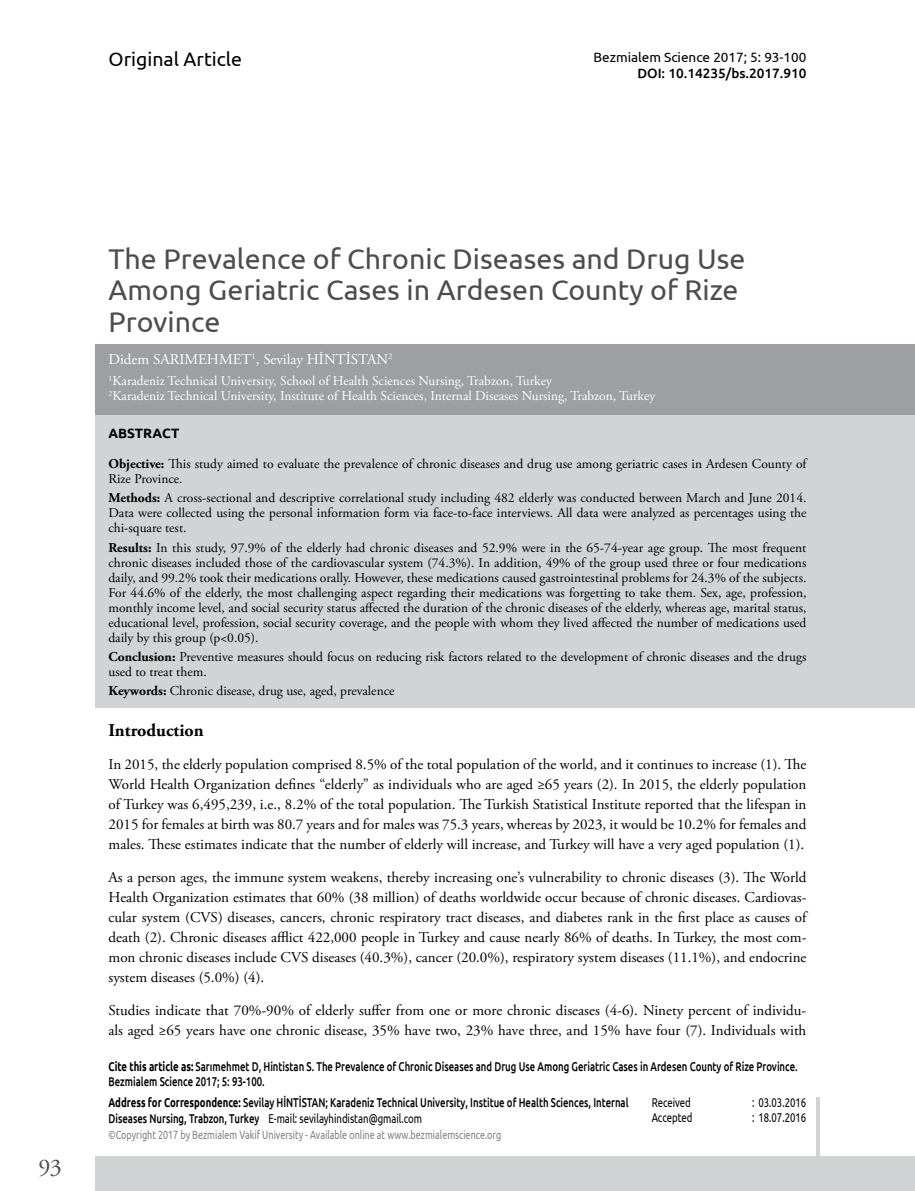
<style>
.page{position:relative;width:915px;height:1191px;background:#fff}
.page>*{position:absolute;margin:0;border:0;box-sizing:border-box;transform-origin:0 0}
.t1{font:28.5px/31.5px "Ubuntu";color:#4d4d4f}
.t2{font:24px "Adobe Garamond Pro";color:#4d4d4f}
.t3{font:19.5px "Ubuntu";color:#000}
.t4{font:700 18px "Adobe Garamond Pro";color:#000}
.t5{font:15px/20.1px "Adobe Garamond Pro";color:#000;text-align:justify}
.t6{font:15px "Adobe Garamond Pro";color:#fff}
.t7{font:13.5px/15px "Adobe Garamond Pro";color:#000}
.t8{font:13.5px/15px "Adobe Garamond Pro";color:#fff}
.t9{font:13.5px "Ubuntu";color:#000}
.t10{font:500 13.5px "Ubuntu";color:#000}
.t11{font:700 13.5px "Ubuntu";color:#000}
.t12{font:500 12.75px/15.3px "Ubuntu";color:#000;scale:.75 1}
.t13{font:12.75px "Ubuntu";color:#000;scale:.75 1}
.t14{font:12px "Ubuntu";color:#808285;scale:.75 1}
.s1{font-weight:700}
.s2{font-weight:400}
</style>
<div class="page">
<div style="left:96px;top:1157px;width:818px;height:34px;background:#d1d3d4"></div>
<svg style="left:815px;top:1097px;width:4px;height:60px"></svg>
<div style="left:96px;top:387px;width:818px;height:321px;background:#d1d3d4"></div>
<div style="left:96px;top:344px;width:818px;height:71px;background:#9d9fa2"></div>
<h3 class="t3" style="left:108px;top:47px;width:135px">Original Article</h3>
<p class="t9" style="left:593px;top:49px;width:214px">Bezmialem Science 2017; 5: 93-100</p>
<p class="t10" style="left:637px;top:65px;width:170px">DOI: 10.14235/bs.2017.910</p>
<h2 class="t2" style="left:38px;top:1152px;width:25px">93</h2>
<h1 class="t1" style="left:108px;top:242px;width:638px">The Prevalence of Chronic Diseases and Drug Use<br>Among Geriatric Cases in Ardesen County of Rize<br>Province</h1>
<p class="t6" style="left:108px;top:350px;width:285px">Didem SARIMEHMET<sup>1</sup>, Sevilay HİNTİSTAN<sup>2</sup></p>
<p class="t8" style="left:108px;top:374px;width:548px"><sup>1</sup>Karadeniz Technical University, School of Health Sciences Nursing, Trabzon, Turkey<br><sup>2</sup>Karadeniz Technical University, Institute of Health Sciences, Internal Diseases Nursing, Trabzon, Turkey</p>
<p class="t11" style="left:108px;top:425px;width:72px">ABSTRACT</p>
<p class="t7" style="left:108px;top:456px;width:699px"><span class="s1">Objective:</span> This study aimed to evaluate the prevalence of chronic diseases and drug use among geriatric cases in Ardesen County of<br>Rize Province.</p>
<p class="t7" style="left:108px;top:491px;width:699px;text-align:justify"><span class="s1">Methods:</span> A cross-sectional and descriptive correlational study including 482 elderly was conducted between March and June 2014.<br>Data were collected using the personal information form via face-to-face interviews. All data were analyzed as percentages using the chi-square test.</p>
<p class="t7" style="left:108px;top:540px;width:699px;text-align:justify"><span class="s1">Results:</span> In this study, 97.9% of the elderly had chronic diseases and 52.9% were in the 65-74-year age group. The most frequent chronic diseases included those of the cardiovascular system (74.3%). In addition, 49% of the group used three or four medications daily, and 99.2% took their medications orally. However, these medications caused gastrointestinal problems for 24.3% of the subjects.<br>For 44.6% of the elderly, the most challenging aspect regarding their medications was forgetting to take them. Sex, age, profession, monthly income level, and social security status affected the duration of the chronic diseases of the elderly, whereas age, marital status, educational level, profession, social security coverage, and the people with whom they lived affected the number of medications used daily by this group (p&lt;0.05).</p>
<p class="t7" style="left:108px;top:649px;width:699px"><span class="s1">Conclusion:</span> Preventive measures should focus on reducing risk factors related to the development of chronic diseases and the drugs used to treat them.</p>
<p class="t7" style="left:108px;top:683px;width:287px"><span class="s1">Keywords:</span> Chronic disease, drug use, aged, prevalence</p>
<h3 class="t4" style="left:108px;top:720px;width:97px">Introduction</h3>
<p class="t5" style="left:108px;top:754px;width:699px">In 2015, the elderly population comprised 8.5% of the total population of the world, and it continues to increase (1). The World Health Organization defines “elderly” as individuals who are aged ≥65 years (2). In 2015, the elderly population of Turkey was 6,495,239, i.e., 8.2% of the total population. The Turkish Statistical Institute reported that the lifespan in 2015 for females at birth was 80.7 years and for males was 75.3 years, whereas by 2023, it would be 10.2% for females and males. These estimates indicate that the number of elderly will increase, and Turkey will have a very aged population (1).</p>
<p class="t5" style="left:108px;top:867px;width:699px">As a person ages, the immune system weakens, thereby increasing one’s vulnerability to chronic diseases (3). The World Health Organization estimates that 60% (38 million) of deaths worldwide occur because of chronic diseases. Cardiovas&shy;cular system (CVS) diseases, cancers, chronic respiratory tract diseases, and diabetes rank in the first place as causes of death (2). Chronic diseases afflict 422,000 people in Turkey and cause nearly 86% of deaths. In Turkey, the most com&shy;mon chronic diseases include CVS diseases (40.3%), cancer (20.0%), respiratory system diseases (11.1%), and endocrine system diseases (5.0%) (4).</p>
<p class="t5" style="left:108px;top:1000px;width:699px">Studies indicate that 70%-90% of elderly suffer from one or more chronic diseases (4-6). Ninety percent of individu&shy;als aged ≥65 years have one chronic disease, 35% have two, 23% have three, and 15% have four (7). Individuals with</p>
<p class="t12" style="left:108px;top:1058px;width:920px"><span class="s1">Cite this article as:</span> Sarımehmet D, Hintistan S. The Prevalence of Chronic Diseases and Drug Use Among Geriatric Cases in Ardesen County of Rize Province.<br>Bezmialem Science 2017; 5: 93-100.</p>
<p class="t12" style="left:108px;top:1094px;width:694px"><span class="s1">Address for Correspondence:</span> Sevilay HİNTİSTAN; Karadeniz Technical University, Institue of Health Sciences, Internal<br>Diseases Nursing, Trabzon, Turkey <span class="s2">E-mail: sevilayhindistan@gmail.com</span></p>
<p class="t14" style="left:108px;top:1127px;width:525px">©Copyright 2017 by Bezmialem Vakif University - Available online at www.bezmialemscience.org</p>
<p class="t13" style="left:651px;top:1095px;width:54px">Received</p>
<p class="t13" style="left:752px;top:1095px;width:73px">: 03.03.2016</p>
<p class="t13" style="left:651px;top:1109px;width:56px">Accepted</p>
<p class="t13" style="left:752px;top:1109px;width:73px">: 18.07.2016</p>
</div>
